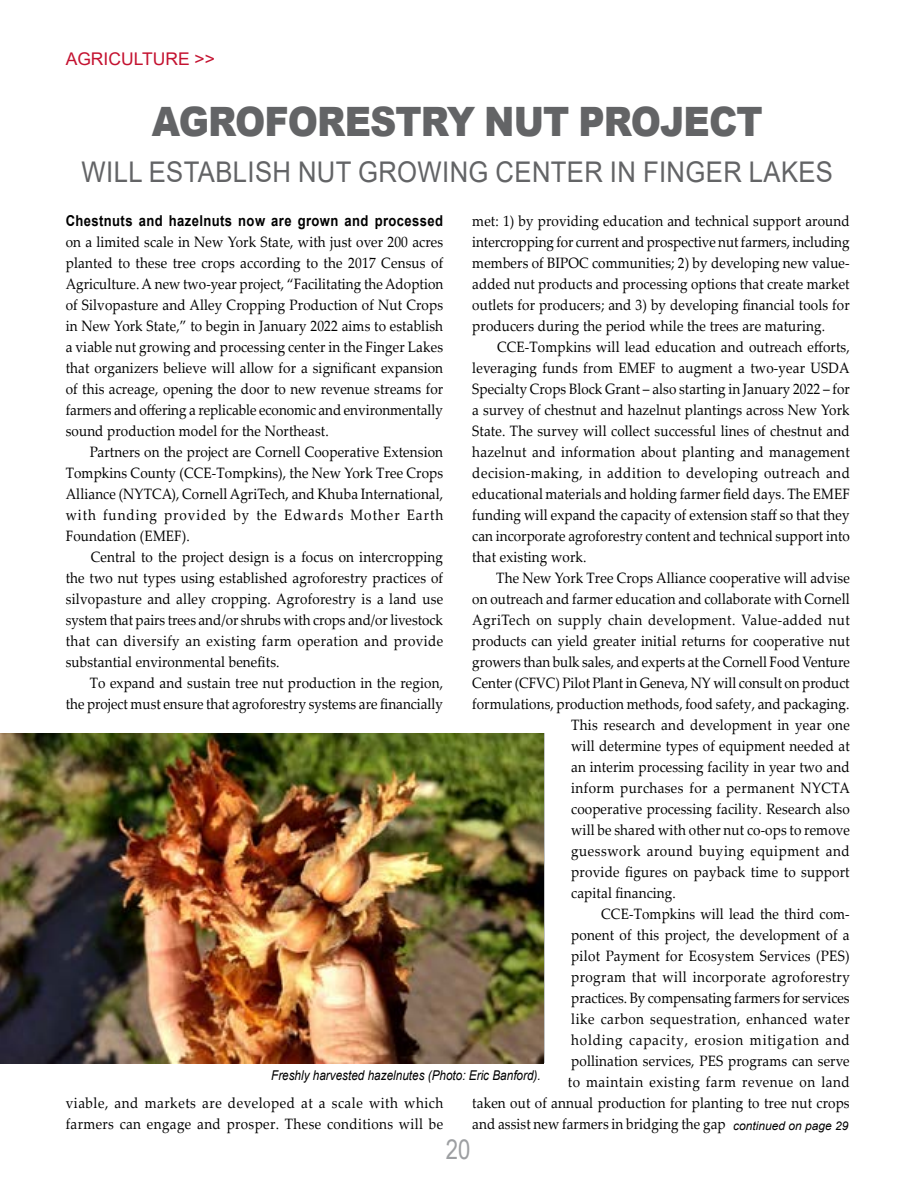
<style>
.page{position:relative;width:918px;height:1188px;background:#fff}
.page>*{position:absolute;margin:0;border:0;box-sizing:border-box;transform-origin:0 0}
.t1{font:900 40.5px "Arial";letter-spacing:-.025em;color:#636466;scale:.9 1}
.t2{font:28.5px "Arial";letter-spacing:.015em;color:#636466;scale:.9 1}
.t3{font:27px "Arial Narrow";color:#9d9fa2}
.t4{font:17.55px "Arial";color:#c41230}
.t5{font:15px/21px "Palatino Linotype";letter-spacing:.01em;color:#000;text-align:justify;scale:.9 1}
.t6{font:15px/21px "Palatino Linotype";letter-spacing:.03em;color:#000;scale:.9 1}
.t7{font:15px "Palatino Linotype";letter-spacing:.04em;color:#000;scale:.9 1}
.t8{font:15px "Palatino Linotype";letter-spacing:.035em;color:#000;scale:.9 1}
.t9{font:700 15px "Arial";letter-spacing:.03em;color:#000;scale:.87 1}
.t10{font:15px "Palatino Linotype";letter-spacing:.055em;color:#000;scale:.9 1}
.t11{font:italic 13.5px "Arial";color:#000;scale:.87 1}
.t12{font:italic 12px "Arial";color:#000}
</style>
<div class="page">
<img style="left:0;top:733px;width:544px;height:330px">
<p class="t4" style="left:66px;top:46px;width:151px">AGRICULTURE &gt;&gt;</p>
<h1 class="t1" style="left:152px;top:92px;width:680px">AGROFORESTRY NUT PROJECT</h1>
<h2 class="t2" style="left:82px;top:153px;width:836px">WILL ESTABLISH NUT GROWING CENTER IN FINGER LAKES</h2>
<p class="t9" style="left:66px;top:210px;width:435px">Chestnuts and hazelnuts now are grown and processed</p>
<p class="t5" style="left:66px;top:231px;width:421px">on a limited scale in New York State, with just over 200 acres planted to these tree crops according to the 2017 Census of Agriculture. A new two-year project, “Facilitating the Adoption of Silvopasture and Alley Cropping Production of Nut Crops in New York State,” to begin in January 2022 aims to establish a viable nut growing and processing center in the Finger Lakes that organizers believe will allow for a significant expansion of this acreage, opening the door to new revenue streams for farmers and offering a replicable economic and environmentally sound production model for the Northeast.</p>
<p class="t5" style="left:66px;top:441px;width:421px;text-indent:24px">Partners on the project are Cornell Cooperative Extension Tompkins County (CCE-Tompkins), the New York Tree Crops Alliance (NYTCA), Cornell AgriTech, and Khuba International, with funding provided by the Edwards Mother Earth Foundation (EMEF).</p>
<p class="t5" style="left:66px;top:546px;width:421px;text-indent:25px">Central to the project design is a focus on intercropping the two nut types using established agroforestry practices of silvopasture and alley cropping. Agroforestry is a land use system that pairs trees and/or shrubs with crops and/or livestock that can diversify an existing farm operation and provide substantial environmental benefits.</p>
<p class="t5" style="left:66px;top:672px;width:421px;text-align:right">To expand and sustain tree nut production in the region,<br>the project must ensure that agroforestry systems are financially</p>
<p class="t5" style="left:472px;top:210px;width:421px">met: 1) by providing education and technical support around intercropping for current and prospective nut farmers, including members of BIPOC communities; 2) by developing new value&shy;added nut products and processing options that create market outlets for producers; and 3) by developing financial tools for producers during the period while the trees are maturing.</p>
<p class="t5" style="left:472px;top:336px;width:421px;text-indent:25px">CCE-Tompkins will lead education and outreach efforts, leveraging funds from EMEF to augment a two-year USDA Specialty Crops Block Grant – also starting in January 2022 – for a survey of chestnut and hazelnut plantings across New York State. The survey will collect successful lines of chestnut and hazelnut and information about planting and management decision-making, in addition to developing outreach and educational materials and holding farmer field days. The EMEF funding will expand the capacity of extension staff so that they can incorporate agroforestry content and technical support into that existing work.</p>
<p class="t5" style="left:496px;top:567px;width:394px">The New York Tree Crops Alliance cooperative will advise</p>
<p class="t5" style="left:472px;top:588px;width:421px">on outreach and farmer education and collaborate with Cornell</p>
<p class="t8" style="left:472px;top:609px;width:421px">AgriTech on supply chain development. Value-added nut</p>
<p class="t5" style="left:472px;top:630px;width:421px">products can yield greater initial returns for cooperative nut</p>
<p class="t5" style="left:472px;top:651px;width:421px">growers than bulk sales, and experts at the Cornell Food Venture</p>
<p class="t5" style="left:472px;top:672px;width:421px">Center (CFVC) Pilot Plant in Geneva, NY will consult on product</p>
<p class="t5" style="left:472px;top:693px;width:421px">formulations, production methods, food safety, and packaging.</p>
<p class="t5" style="left:571px;top:714px;width:311px">This research and development in year one</p>
<p class="t5" style="left:571px;top:735px;width:311px">will determine types of equipment needed at</p>
<p class="t5" style="left:571px;top:756px;width:311px">an interim processing facility in year two and</p>
<p class="t6" style="left:571px;top:777px;width:311px">inform purchases for a permanent NYCTA</p>
<p class="t5" style="left:571px;top:798px;width:311px">cooperative processing facility. Research also</p>
<p class="t5" style="left:571px;top:819px;width:311px">will be shared with other nut co-ops to remove</p>
<p class="t7" style="left:571px;top:840px;width:311px">guesswork around buying equipment and</p>
<p class="t5" style="left:571px;top:861px;width:311px">provide figures on payback time to support</p>
<p class="t5" style="left:571px;top:882px;width:118px">capital financing.</p>
<p class="t5" style="left:601px;top:903px;width:278px">CCE-Tompkins will lead the third com-</p>
<p class="t5" style="left:571px;top:924px;width:311px">ponent of this project, the development of a</p>
<p class="t5" style="left:571px;top:945px;width:311px">pilot Payment for Ecosystem Services (PES)</p>
<p class="t6" style="left:571px;top:966px;width:311px">program that will incorporate agroforestry</p>
<p class="t5" style="left:571px;top:987px;width:311px">practices. By compensating farmers for services</p>
<p class="t7" style="left:571px;top:1008px;width:311px">like carbon sequestration, enhanced water</p>
<p class="t10" style="left:571px;top:1029px;width:311px">holding capacity, erosion mitigation and</p>
<p class="t5" style="left:571px;top:1050px;width:311px">pollination services, PES programs can serve</p>
<p class="t7" style="left:568px;top:1071px;width:315px">to maintain existing farm revenue on land</p>
<p class="t5" style="left:472px;top:1092px;width:421px">taken out of annual production for planting to tree nut crops</p>
<p class="t5" style="left:472px;top:1113px;width:283px">and assist new farmers in bridging the gap</p>
<p class="t11" style="left:271px;top:1066px;width:311px">Freshly harvested hazelnutes (Photo: Eric Banford).</p>
<p class="t6" style="left:66px;top:1092px;width:421px">viable, and markets are developed at a scale with which farmers can engage and prosper. These conditions will be</p>
<p class="t12" style="left:733px;top:1118px;width:117px">continued on page 29</p>
<h3 class="t3" style="left:446px;top:1129px;width:26px">20</h3>
</div>
